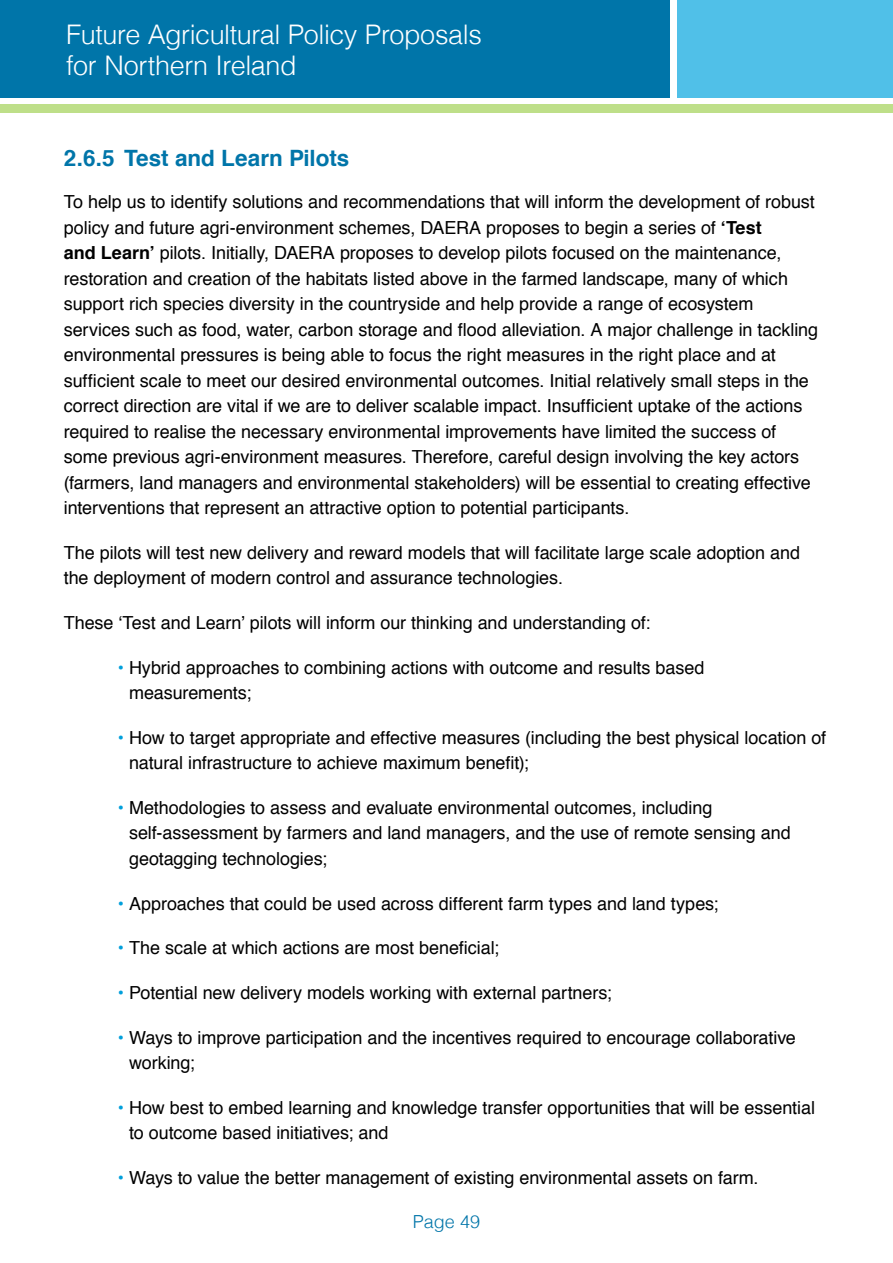
<style>
.page{position:relative;width:893px;height:1263px;background:#fff}
.page>*{position:absolute;margin:0;border:0;box-sizing:border-box;transform-origin:0 0}
.t1{font:300 27px/31.5px "Helvetica";letter-spacing:-.015em;color:#fff}
._1_2_Sub_Header{font:700 22.5px "Helvetica";color:#0075a9}
._1_3_Body_Text{font:18px/25.5px "Helvetica";letter-spacing:-.005em;color:#000}
.t2{font:300 18px "Helvetica";color:#0075a9}
.s1{font-weight:700}
.s2{color:#009fdb}
</style>
<div class="page">
<div style="left:677px;top:0;width:216px;height:98px;background:#50c0e8"></div>
<div style="left:0;top:0;width:670px;height:98px;background:#0075a9"></div>
<div style="left:0;top:104px;width:893px;height:9px;background:#bedf89"></div>
<h1 class="t1" style="left:66px;top:17px;width:417px">Future Agricultural Policy Proposals for Northern Ireland</h1>
<p class="_1_2_Sub_Header" style="left:64px;top:140px;width:287px">2.6.5 Test and Learn Pilots</p>
<p class="_1_3_Body_Text" style="left:64px;top:189px;width:756px">To help us to identify solutions and recommendations that will inform the development of robust policy and future agri-environment schemes, DAERA proposes to begin a series of <span class="s1">‘Test<br>and Learn’</span> pilots. Initially, DAERA proposes to develop pilots focused on the maintenance, restoration and creation of the habitats listed above in the farmed landscape, many of which support rich species diversity in the countryside and help provide a range of ecosystem services such as food, water, carbon storage and flood alleviation. A major challenge in tackling environmental pressures is being able to focus the right measures in the right place and at sufficient scale to meet our desired environmental outcomes. Initial relatively small steps in the correct direction are vital if we are to deliver scalable impact. Insufficient uptake of the actions required to realise the necessary environmental improvements have limited the success of some previous agri-environment measures. Therefore, careful design involving the key actors (farmers, land managers and environmental stakeholders) will be essential to creating effective interventions that represent an attractive option to potential participants.</p>
<p class="_1_3_Body_Text" style="left:64px;top:539px;width:738px">The pilots will test new delivery and reward models that will facilitate large scale adoption and the deployment of modern control and assurance technologies.</p>
<p class="_1_3_Body_Text" style="left:64px;top:609px;width:588px">These ‘Test and Learn’ pilots will inform our thinking and understanding of:</p>
<p class="_1_3_Body_Text" style="left:129px;top:654px;width:577px;text-indent:-11px"><span class="s2">•</span> Hybrid approaches to combining actions with outcome and results based measurements;</p>
<p class="_1_3_Body_Text" style="left:129px;top:724px;width:698px;text-indent:-11px"><span class="s2">•</span> How to target appropriate and effective measures (including the best physical location of natural infrastructure to achieve maximum benefit);</p>
<p class="_1_3_Body_Text" style="left:129px;top:794px;width:663px;text-indent:-11px"><span class="s2">•</span> Methodologies to assess and evaluate environmental outcomes, including self-assessment by farmers and land managers, and the use of remote sensing and geotagging technologies;</p>
<p class="_1_3_Body_Text" style="left:118px;top:890px;width:602px"><span class="s2">•</span> Approaches that could be used across different farm types and land types;</p>
<p class="_1_3_Body_Text" style="left:118px;top:935px;width:383px"><span class="s2">•</span> The scale at which actions are most beneficial;</p>
<p class="_1_3_Body_Text" style="left:118px;top:979px;width:496px"><span class="s2">•</span> Potential new delivery models working with external partners;</p>
<p class="_1_3_Body_Text" style="left:129px;top:1024px;width:668px;text-indent:-11px"><span class="s2">•</span> Ways to improve participation and the incentives required to encourage collaborative working;</p>
<p class="_1_3_Body_Text" style="left:129px;top:1094px;width:687px;text-indent:-11px"><span class="s2">•</span> How best to embed learning and knowledge transfer opportunities that will be essential to outcome based initiatives; and</p>
<p class="_1_3_Body_Text" style="left:118px;top:1164px;width:642px"><span class="s2">•</span> Ways to value the better management of existing environmental assets on farm.</p>
<p class="t2" style="left:413px;top:1206px;width:69px">Page 49</p>
</div>
